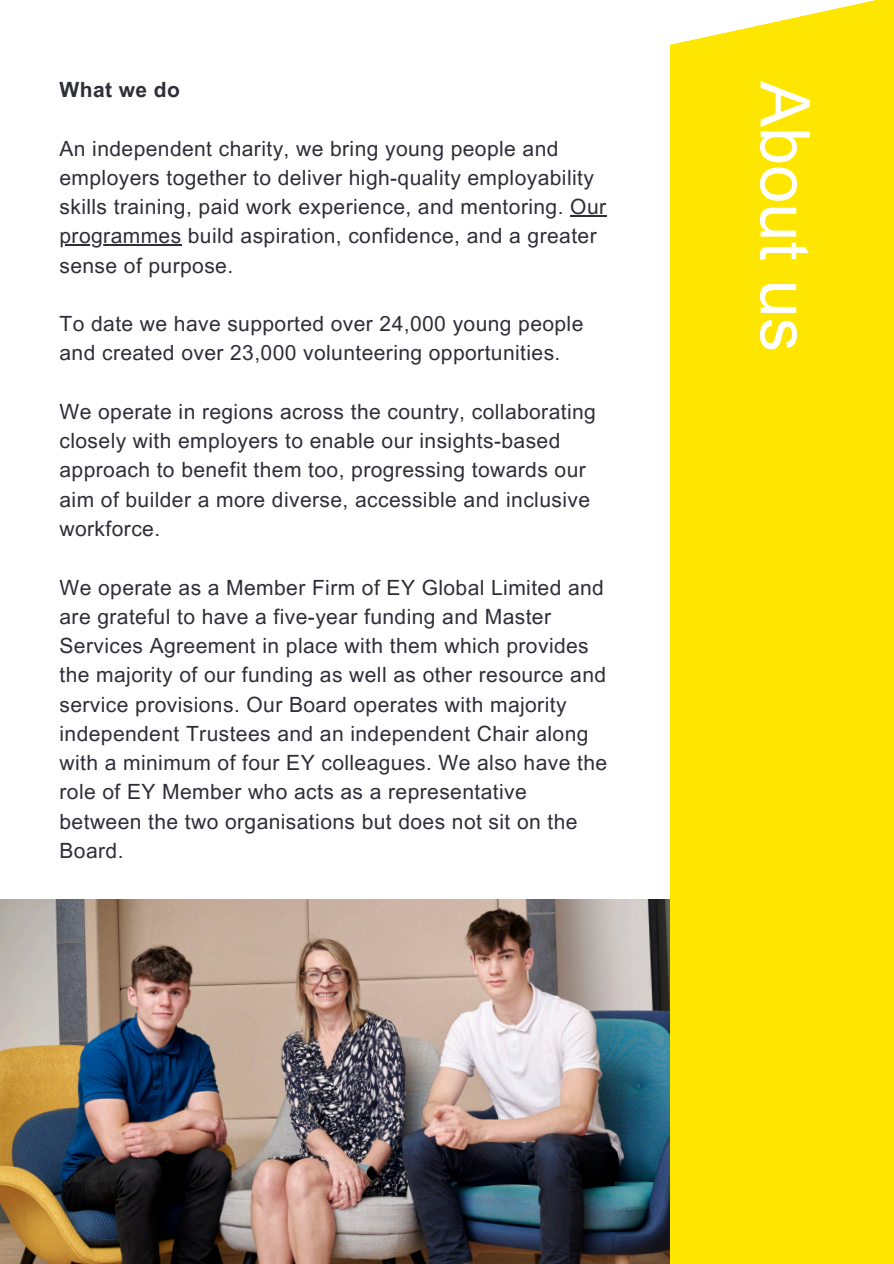
<style>
.page{position:relative;width:894px;height:1264px;background:#fff}
.page>*{position:absolute;margin:0;border:0;box-sizing:border-box;transform-origin:0 0}
.t1{font:68.55px "Arial MT Pro";color:#fff}
.t2{font:21px/29.2px "Arial MT Pro";letter-spacing:.02em;color:#2e2e38}
.t3{font:700 21px "Arial MT Pro";letter-spacing:.02em;color:#2e2e38}
</style>
<div class="page">
<img style="left:0;top:899px;width:670px;height:364px">
<div style="left:670px;top:0;width:223px;height:1263px;background:#fee600"></div>
<hr style="left:570px;top:215px;width:36px;height:1px;background:#2e2e38">
<hr style="left:59px;top:244px;width:122px;height:2px;background:#2e2e38">
<svg style="left:670px;top:0;width:206px;height:45px"></svg>
<h2 class="t3" style="left:59px;top:82px;width:122px">What we do</h2>
<p class="t2" style="left:59px;top:136px;width:548px">An independent charity, we bring young people and employers together to deliver high-quality employability skills training, paid work experience, and mentoring. Our</p>
<p class="t2" style="left:59px;top:224px;width:538px">programmes build aspiration, confidence, and a greater sense of purpose.</p>
<p class="t2" style="left:59px;top:312px;width:525px">To date we have supported over 24,000 young people and created over 23,000 volunteering opportunities.</p>
<p class="t2" style="left:59px;top:399px;width:537px">We operate in regions across the country, collaborating closely with employers to enable our insights-based</p>
<p class="t2" style="left:59px;top:458px;width:532px">approach to benefit them too, progressing towards our aim of builder a more diverse, accessible and inclusive workforce.</p>
<p class="t2" style="left:59px;top:575px;width:545px">We operate as a Member Firm of EY Global Limited and are grateful to have a five-year funding and Master</p>
<p class="t2" style="left:59px;top:633px;width:549px">Services Agreement in place with them which provides the majority of our funding as well as other resource and service provisions. Our Board operates with majority independent Trustees and an independent Chair along with a minimum of four EY colleagues. We also have the role of EY Member who acts as a representative between the two organisations but does not sit on the Board.</p>
<p class="t1" style="left:810px;top:81px;width:272px;rotate:90deg">About us</p>
</div>
